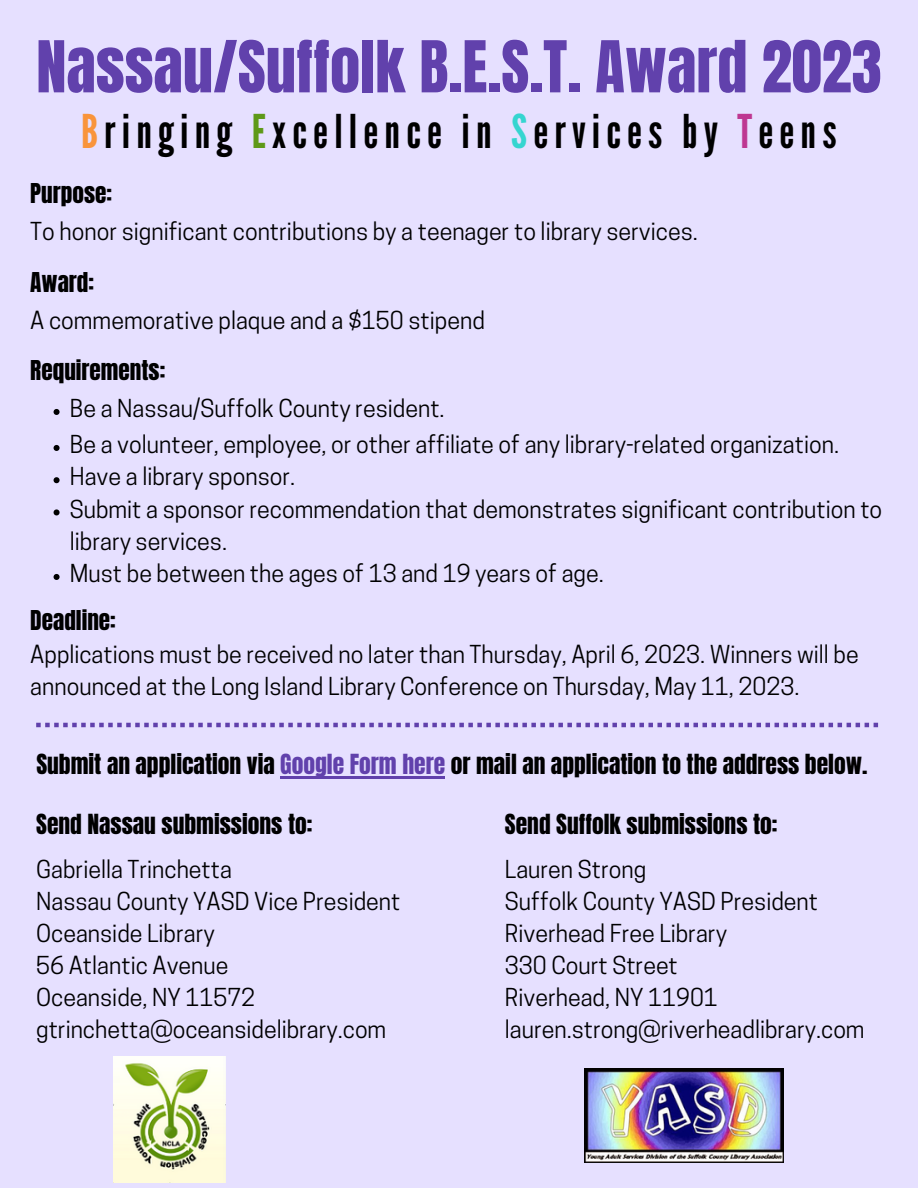
<style>
.page{position:relative;width:918px;height:1188px;background:#e6e0ff}
.page>*{position:absolute;margin:0;border:0;box-sizing:border-box;transform-origin:0 0}
.t1{font:60.75px "Anton";color:#6141ac}
.t2{font:46.5px "League Gothic";letter-spacing:.13em;color:#000}
.t3{font:23.55px "Anton";color:#000}
.t4{font:23.25px/32px "Cooper Hewitt";color:#000}
.t5{font:23.25px "Anton";color:#000}
.s1{color:#f9943b}
.s2{color:#5e9918}
.s3{color:#35d5d0}
.s4{color:#be3791}
.s5{color:#6141ac}
</style>
<div class="page">
<svg style="left:54px;top:409px;width:6px;height:6px"></svg>
<svg style="left:54px;top:445px;width:6px;height:6px"></svg>
<svg style="left:54px;top:477px;width:6px;height:6px"></svg>
<svg style="left:54px;top:509px;width:6px;height:6px"></svg>
<svg style="left:54px;top:574px;width:6px;height:6px"></svg>
<img style="left:585px;top:1068px;width:199px;height:95px">
<img style="left:114px;top:1056px;width:111px;height:126px">
<svg style="left:36px;top:723px;width:842px;height:4px"></svg>
<hr style="left:280px;top:776px;width:165px;height:2px;background:#6141ac">
<h1 class="t1" style="left:36px;top:23px;width:847px">Nassau/Suffolk B.E.S.T. Award 2023</h1>
<h2 class="t2" style="left:81px;top:104px;width:757px"><span class="s1">B</span>ringing <span class="s2">E</span>xcellence in <span class="s3">S</span>ervices by <span class="s4">T</span>eens</h2>
<p class="t5" style="left:30px;top:177px;width:83px">Purpose:</p>
<p class="t4" style="left:30px;top:218px;width:669px">To honor significant contributions by a teenager to library services.</p>
<p class="t5" style="left:30px;top:265px;width:65px">Award:</p>
<p class="t4" style="left:30px;top:307px;width:456px">A commemorative plaque and a $150 stipend</p>
<p class="t5" style="left:30px;top:354px;width:136px">Requirements:</p>
<p class="t4" style="left:70px;top:393px;width:771px;line-height:36px">Be a Nassau/Suffolk County resident.<br>Be a volunteer, employee, or other affiliate of any library-related organization.</p>
<p class="t4" style="left:70px;top:464px;width:814px">Have a library sponsor.<br>Submit a sponsor recommendation that demonstrates significant contribution to library services.<br>Must be between the ages of 13 and 19 years of age.</p>
<p class="t5" style="left:30px;top:604px;width:87px">Deadline:</p>
<p class="t4" style="left:30px;top:641px;width:830px">Applications must be received no later than Thursday, April 6, 2023. Winners will be announced at the Long Island Library Conference on Thursday, May 11, 2023.</p>
<p class="t3" style="left:36px;top:747px;width:833px">Submit an application via <span class="s5">Google Form here</span> or mail an application to the address below.</p>
<p class="t3" style="left:36px;top:807px;width:278px">Send Nassau submissions to:</p>
<p class="t4" style="left:36px;top:856px;width:366px">Gabriella Trinchetta<br>Nassau County YASD Vice President<br>Oceanside Library<br>56 Atlantic Avenue<br>Oceanside, NY 11572 gtrinchetta@oceansidelibrary.com</p>
<p class="t3" style="left:505px;top:807px;width:274px">Send Suffolk submissions to:</p>
<p class="t4" style="left:505px;top:856px;width:361px">Lauren Strong<br>Suffolk County YASD President<br>Riverhead Free Library<br>330 Court Street<br>Riverhead, NY 11901 lauren.strong@riverheadlibrary.com</p>
</div>
